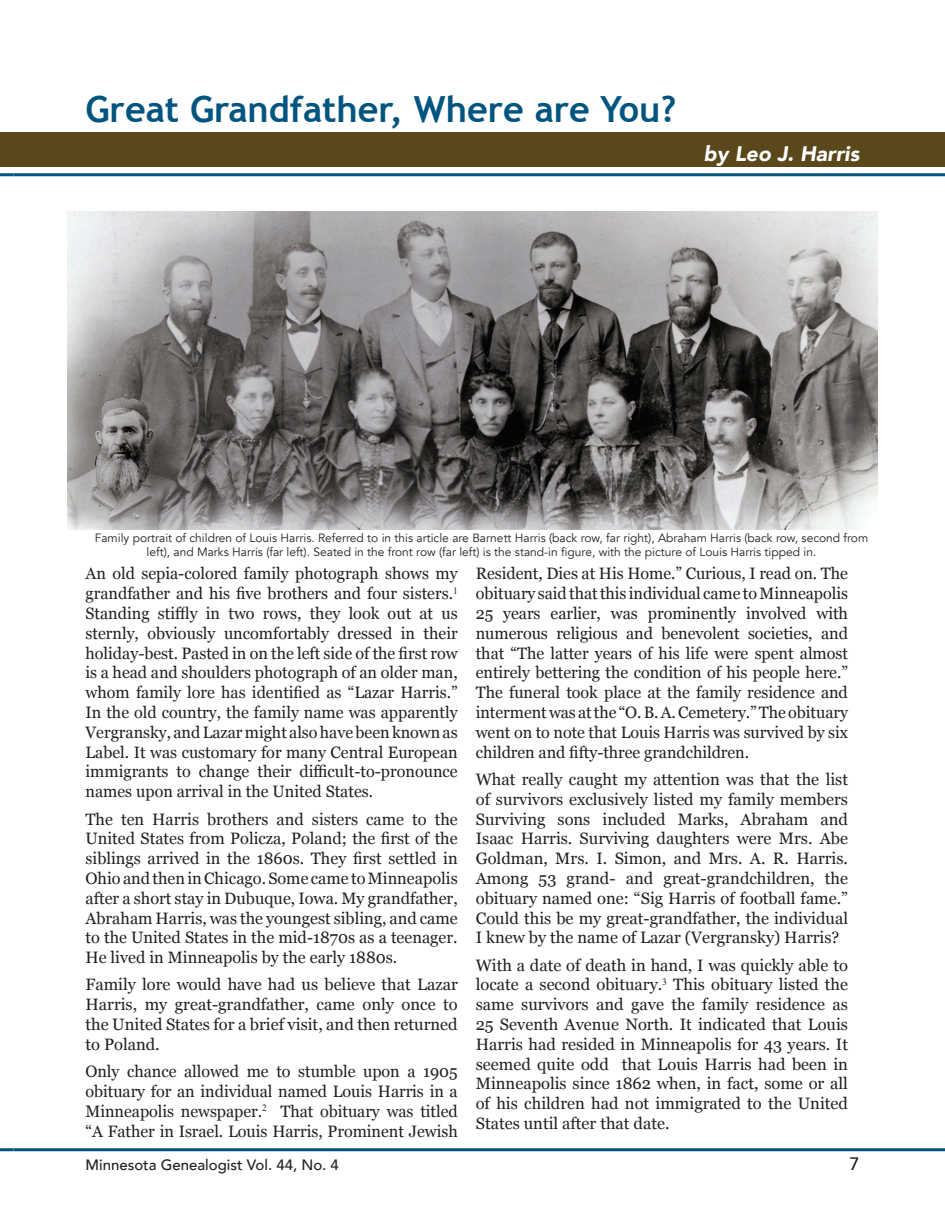
<style>
.page{position:relative;width:945px;height:1215px;background:#fff}
.page>*{position:absolute;margin:0;border:0;box-sizing:border-box;transform-origin:0 0}
.t1{font:700 36px "Trebuchet MS";color:#005480}
.t2{font:italic 900 21px "Avenir";color:#fff}
.t3{font:500 18px "Avenir";color:#231f20}
.t4{font:16.5px/19.8px "Georgia";color:#231f20;text-align:justify}
.t5{font:500 15px "Avenir";color:#231f20}
.t6{font:12px/14.4px "Avenir";color:#231f20;text-align:center}
</style>
<div class="page">
<div style="left:14px;top:133px;width:931px;height:34px;background:#5a471a"></div>
<div style="left:0;top:133px;width:14px;height:34px;background:#5a471a"></div>
<hr style="left:0;top:173px;width:14px;height:3px;background:#005480">
<hr style="left:14px;top:173px;width:931px;height:3px;background:#005480">
<hr style="left:0;top:1148px;width:14px;height:3px;background:#005480">
<hr style="left:14px;top:1148px;width:931px;height:3px;background:#005480">
<img style="left:67px;top:212px;width:810px;height:318px">
<h1 class="t1" style="left:86px;top:86px;width:592px">Great Grandfather, Where are You?</h1>
<p class="t2" style="left:704px;top:136px;width:157px">by Leo J. Harris</p>
<p class="t6" style="left:95px;top:531px;width:775px">Family portrait of children of Louis Harris. Referred to in this article are Barnett Harris (back row, far right), Abraham Harris (back row, second from left), and Marks Harris (far left). Seated in the front row (far left) is the stand-in figure, with the picture of Louis Harris tipped in.</p>
<p class="t4" style="left:85px;top:563px;width:374px">An old sepia-colored family photograph shows my grandfather and his five brothers and four sisters.<sup>1<br></sup>Standing stiffly in two rows, they look out at us sternly, obviously uncomfortably dressed in their holiday-best. Pasted in on the left side of the first row is a head and shoulders photograph of an older man, whom family lore has identified as “Lazar Harris.” In the old country, the family name was apparently Vergransky, and Lazar might also have been known as Label. It was customary for many Central European immigrants to change their difficult-to-pronounce names upon arrival in the United States.</p>
<p class="t4" style="left:86px;top:808px;width:374px">The ten Harris brothers and sisters came to the United States from Policza, Poland; the first of the siblings arrived in the 1860s. They first settled in Ohio and then in Chicago. Some came to Minneapolis after a short stay in Dubuque, Iowa. My grandfather, Abraham Harris, was the youngest sibling, and came to the United States in the mid-1870s as a teenager.<br>He lived in Minneapolis by the early 1880s.</p>
<p class="t4" style="left:86px;top:974px;width:374px">Family lore would have had us believe that Lazar Harris, my great-grandfather, came only once to the United States for a brief visit, and then returned to Poland.</p>
<p class="t4" style="left:85px;top:1061px;width:374px">Only chance allowed me to stumble upon a 1905 obituary for an individual named Louis Harris in a Minneapolis newspaper.<sup>2</sup> That obituary was titled “A Father in Israel. Louis Harris, Prominent Jewish</p>
<p class="t4" style="left:476px;top:563px;width:374px">Resident, Dies at His Home.” Curious, I read on. The obituary said that this individual came to Minneapolis 25 years earlier, was prominently involved with numerous religious and benevolent societies, and that “The latter years of his life were spent almost entirely bettering the condition of his people here.” The funeral took place at the family residence and interment was at the “O. B. A. Cemetery.” The obituary went on to note that Louis Harris was survived by six children and fifty-three grandchildren.</p>
<p class="t4" style="left:476px;top:769px;width:374px">What really caught my attention was that the list of survivors exclusively listed my family members Surviving sons included Marks, Abraham and Isaac Harris. Surviving daughters were Mrs. Abe Goldman, Mrs. I. Simon, and Mrs. A. R. Harris.<br>Among 53 grand- and great-grandchildren, the obituary named one: “Sig Harris of football fame.” Could this be my great-grandfather, the individual I knew by the name of Lazar (Vergransky) Harris?</p>
<p class="t4" style="left:476px;top:954px;width:374px">With a date of death in hand, I was quickly able to locate a second obituary.<sup>3</sup> This obituary listed the same survivors and gave the family residence as 25 Seventh Avenue North. It indicated that Louis Harris had resided in Minneapolis for 43 years. It seemed quite odd that Louis Harris had been in Minneapolis since 1862 when, in fact, some or all of his children had not immigrated to the United States until after that date.</p>
<p class="t5" style="left:86px;top:1152px;width:255px">Minnesota Genealogist Vol. 44, No. 4</p>
<p class="t3" style="left:849px;top:1148px;width:12px">7</p>
</div>
